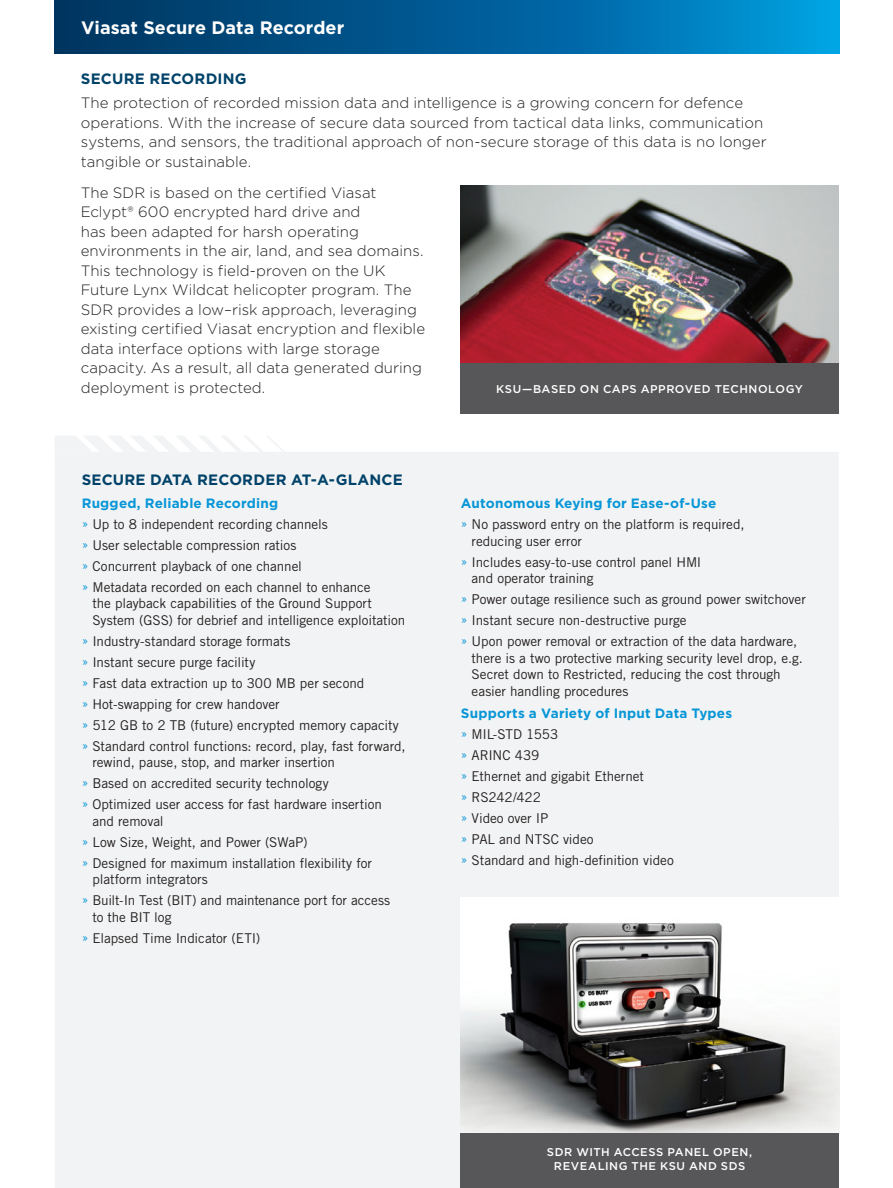
<style>
.page{position:relative;width:893px;height:1188px;background:#fff}
.page>*{position:absolute;margin:0;border:0;box-sizing:border-box;transform-origin:0 0}
.t1{font:700 18px "Gotham";color:#fff}
.Body_Copy_4__Text{font:300 15px/19.5px "Gotham";color:#231f20}
.Head{font:700 15px "Gotham";letter-spacing:.015em;color:#004269}
.t2{font:13.5px/16.5px "Trade Gothic LT Std";letter-spacing:-.005em;color:#231f20}
.At-A-Glance_Subhead{font:700 13.5px "Gotham";letter-spacing:.015em;color:#0696d7}
.Callout_5__Product_L{font:500 11.25px/13.5px "Gotham";letter-spacing:.05em;color:#fff;text-align:center}
.Callout_4__Photo_Cap{font:500 11.25px "Gotham";letter-spacing:.045em;color:#fff}
.s1{color:#0696d7}
</style>
<div class="page">
<svg style="left:54px;top:0;width:785px;height:54px;background:#006098"></svg>
<div style="left:55px;top:452px;width:784px;height:736px;background:#f2f3f4"></div>
<svg style="left:55px;top:436px;width:229px;height:16px"></svg>
<img style="left:461px;top:897px;width:378px;height:237px">
<img style="left:461px;top:185px;width:378px;height:179px">
<div style="left:461px;top:364px;width:378px;height:50px;background:#575759"></div>
<div style="left:461px;top:1134px;width:378px;height:54px;background:#575759"></div>
<p class="t1" style="left:81px;top:16px;width:265px">Viasat Secure Data Recorder</p>
<p class="Head" style="left:81px;top:69px;width:167px">SECURE RECORDING</p>
<p class="Body_Copy_4__Text" style="left:81px;top:93px;width:687px">The protection of recorded mission data and intelligence is a growing concern for defence operations. With the increase of secure data sourced from tactical data links, communication systems, and sensors, the traditional approach of non-secure storage of this data is no longer tangible or sustainable.</p>
<p class="Body_Copy_4__Text" style="left:81px;top:182px;width:346px">The SDR is based on the certified Viasat Eclypt® 600 encrypted hard drive and<br>has been adapted for harsh operating environments in the air, land, and sea domains.<br>This technology is field-proven on the UK Future Lynx Wildcat helicopter program. The SDR provides a low–risk approach, leveraging existing certified Viasat encryption and flexible data interface options with large storage capacity. As a result, all data generated during deployment is protected.</p>
<p class="Head" style="left:82px;top:470px;width:323px">SECURE DATA RECORDER AT-A-GLANCE</p>
<p class="At-A-Glance_Subhead" style="left:82px;top:494px;width:198px">Rugged, Reliable Recording</p>
<p class="t2" style="left:82px;top:516px;width:248px"><span class="s1">»</span> Up to 8 independent recording channels</p>
<p class="t2" style="left:82px;top:537px;width:216px"><span class="s1">»</span> User selectable compression ratios</p>
<p class="t2" style="left:82px;top:558px;width:222px"><span class="s1">»</span> Concurrent playback of one channel</p>
<p class="t2" style="left:92px;top:579px;width:314px;text-indent:-11px"><span class="s1">»</span> Metadata recorded on each channel to enhance<br>the playback capabilities of the Ground Support<br>System (GSS) for debrief and intelligence exploitation</p>
<p class="t2" style="left:82px;top:633px;width:210px"><span class="s1">»</span> Industry-standard storage formats</p>
<p class="t2" style="left:82px;top:654px;width:175px"><span class="s1">»</span> Instant secure purge facility</p>
<p class="t2" style="left:82px;top:675px;width:284px"><span class="s1">»</span> Fast data extraction up to 300 MB per second</p>
<p class="t2" style="left:82px;top:696px;width:200px"><span class="s1">»</span> Hot-swapping for crew handover</p>
<p class="t2" style="left:82px;top:717px;width:319px"><span class="s1">»</span> 512 GB to 2 TB (future) encrypted memory capacity</p>
<p class="t2" style="left:92px;top:738px;width:315px;text-indent:-11px"><span class="s1">»</span> Standard control functions: record, play, fast forward, rewind, pause, stop, and marker insertion</p>
<p class="t2" style="left:82px;top:775px;width:249px"><span class="s1">»</span> Based on accredited security technology</p>
<p class="t2" style="left:92px;top:796px;width:291px;text-indent:-11px"><span class="s1">»</span> Optimized user access for fast hardware insertion and removal</p>
<p class="t2" style="left:82px;top:834px;width:227px"><span class="s1">»</span> Low Size, Weight, and Power (SWaP)</p>
<p class="t2" style="left:92px;top:855px;width:281px;text-indent:-11px"><span class="s1">»</span> Designed for maximum installation flexibility for platform integrators</p>
<p class="t2" style="left:92px;top:892px;width:299px;text-indent:-11px"><span class="s1">»</span> Built-In Test (BIT) and maintenance port for access to the BIT log</p>
<p class="t2" style="left:82px;top:930px;width:180px"><span class="s1">»</span> Elapsed Time Indicator (ETI)</p>
<p class="Callout_4__Photo_Cap" style="left:496px;top:382px;width:308px">KSU—BASED ON CAPS APPROVED TECHNOLOGY</p>
<p class="At-A-Glance_Subhead" style="left:461px;top:495px;width:257px">Autonomous Keying for Ease-of-Use</p>
<p class="t2" style="left:472px;top:516px;width:274px;text-indent:-11px"><span class="s1">»</span> No password entry on the platform is required, reducing user error</p>
<p class="t2" style="left:472px;top:554px;width:231px;text-indent:-11px"><span class="s1">»</span> Includes easy-to-use control panel HMI and operator training</p>
<p class="t2" style="left:461px;top:591px;width:346px"><span class="s1">»</span> Power outage resilience such as ground power switchover</p>
<p class="t2" style="left:461px;top:612px;width:227px"><span class="s1">»</span> Instant secure non-destructive purge</p>
<p class="t2" style="left:472px;top:633px;width:333px;text-indent:-11px"><span class="s1">»</span> Upon power removal or extraction of the data hardware, there is a two protective marking security level drop, e.g.<br>Secret down to Restricted, reducing the cost through easier handling procedures</p>
<p class="At-A-Glance_Subhead" style="left:461px;top:705px;width:273px">Supports a Variety of Input Data Types</p>
<p class="t2" style="left:461px;top:726px;width:99px"><span class="s1">»</span> MIL-STD 1553</p>
<p class="t2" style="left:461px;top:747px;width:80px"><span class="s1">»</span> ARINC 439</p>
<p class="t2" style="left:461px;top:768px;width:185px"><span class="s1">»</span> Ethernet and gigabit Ethernet</p>
<p class="t2" style="left:461px;top:789px;width:82px"><span class="s1">»</span> RS242/422</p>
<p class="t2" style="left:461px;top:810px;width:89px"><span class="s1">»</span> Video over IP</p>
<p class="t2" style="left:461px;top:831px;width:134px"><span class="s1">»</span> PAL and NTSC video</p>
<p class="t2" style="left:461px;top:852px;width:214px"><span class="s1">»</span> Standard and high-definition video</p>
<p class="Callout_5__Product_L" style="left:547px;top:1145px;width:207px">SDR WITH ACCESS PANEL OPEN,<br>REVEALING THE KSU AND SDS</p>
</div>
